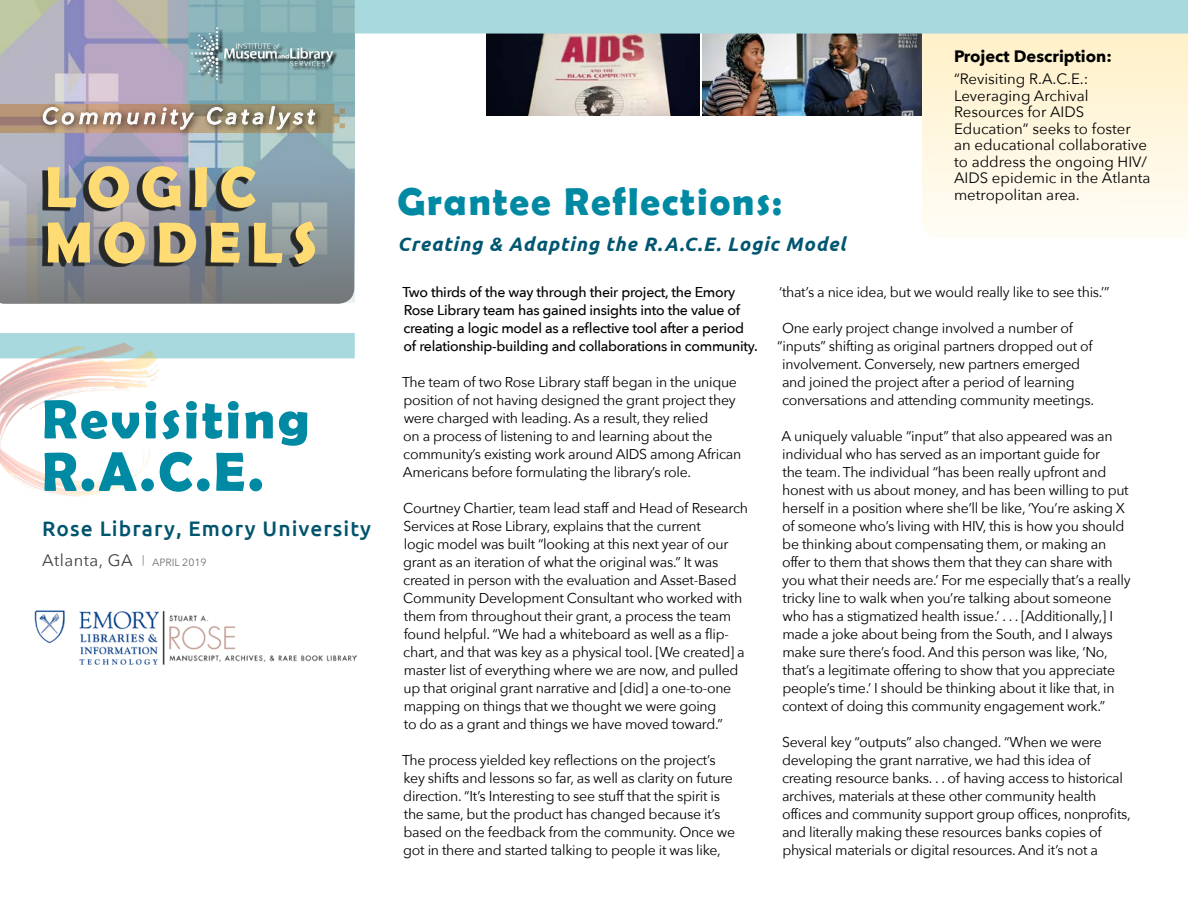
<style>
.page{position:relative;width:1188px;height:918px;background:#fff}
.page>*{position:absolute;margin:0;border:0;box-sizing:border-box;transform-origin:0 0}
.Magazine_Title{font:700 58.05px "Berlin Sans FB Demi";letter-spacing:.175em;color:#ffdb74}
.Magazine_Title-2{font:700 55.5px "Berlin Sans FB Demi";letter-spacing:.05em;color:#0089a3}
.Magazine_Title-3{font:700 39px "Berlin Sans FB Demi";letter-spacing:.05em;color:#0089a3}
.Magazine_Title-4{font:italic 500 22.5px "Avenir Next";letter-spacing:.175em;color:#fff}
.Magazine_Title-5{font:500 21px "Ubuntu";letter-spacing:.05em;color:#00546d}
.Magazine_Title-6{font:italic 700 19.5px "Ubuntu";letter-spacing:.05em;color:#005670}
.Magazine_Title_Sub{font:16.5px "Avenir Next";letter-spacing:.03em;color:#3c3c3b}
.Body_Text_-_Dark_Ora{font:700 16.5px "Avenir Next";color:#000}
.Body_Text_-_Dark_Ora-2{font:15px/16.5px "Avenir Next";color:#000}
.Body_Text_-_Dark_Ora-3{font:14.25px/18px "Avenir Next";letter-spacing:-.02em;color:#000}
.Body_Text_-_Dark_Ora-4{font:500 14.25px/18px "Avenir Next";letter-spacing:-.02em;color:#000}
.s1{font-size:10.5px;color:#70706f}
</style>
<div class="page">
<img style="left:486px;top:34px;width:213px;height:82px">
<img style="left:702px;top:34px;width:220px;height:82px">
<svg style="left:922px;top:34px;width:266px;height:195px;background:#fff6de"></svg>
<img style="left:0;top:0;width:354px;height:303px">
<div style="left:189px;top:0;width:166px;height:105px;background:linear-gradient(to right,#8ab4ba,#87b3b6)"></div>
<img style="left:182px;top:25px;width:158px;height:63px">
<div style="left:38px;top:101px;width:286px;height:37px;background:#000;opacity:.86"></div>
<svg style="left:0;top:104px;width:350px;height:29px;background:#a9947e"></svg>
<div style="left:355px;top:0;width:833px;height:34px;background:#a7d9df"></div>
<div style="left:162px;top:333px;width:193px;height:25px;background:#a7d9df"></div>
<img style="left:0;top:333px;width:162px;height:163px">
<svg style="left:42px;top:169px;width:267px;height:98px;background:#697078"></svg>
<img style="left:34px;top:610px;width:322px;height:55px">
<p class="Magazine_Title-4" style="left:42px;top:97px;width:274px">Community Catalyst</p>
<p class="Magazine_Title" style="left:45px;top:153px;width:212px">LOGIC</p>
<p class="Magazine_Title" style="left:45px;top:209px;width:274px">MODELS</p>
<p class="Magazine_Title-2" style="left:42px;top:387px;width:269px">Revisiting</p>
<p class="Magazine_Title-2" style="left:42px;top:440px;width:223px">R.A.C.E.</p>
<p class="Magazine_Title-5" style="left:42px;top:515px;width:331px">Rose Library, Emory University</p>
<p class="Magazine_Title_Sub" style="left:42px;top:546px;width:166px">Atlanta, GA <span class="s1">| APRIL 2019</span></p>
<p class="Body_Text_-_Dark_Ora" style="left:954px;top:42px;width:159px">Project Description:</p>
<p class="Body_Text_-_Dark_Ora-2" style="left:954px;top:70px;width:198px">“Revisiting R.A.C.E.:<br>Leveraging Archival<br>Resources for AIDS<br>Education” seeks to foster an educational collaborative to address the ongoing HIV/<br>AIDS epidemic in the Atlanta metropolitan area.</p>
<p class="Magazine_Title-3" style="left:398px;top:179px;width:386px">Grantee Reflections:</p>
<p class="Magazine_Title-6" style="left:398px;top:232px;width:450px">Creating &amp; Adapting the R.A.C.E. Logic Model</p>
<p class="Body_Text_-_Dark_Ora-4" style="left:402px;top:283px;width:357px">Two thirds of the way through their project, the Emory Rose Library team has gained insights into the value of creating a logic model as a reflective tool after a period of relationship-building and collaborations in community.</p>
<p class="Body_Text_-_Dark_Ora-3" style="left:402px;top:373px;width:341px">The team of two Rose Library staff began in the unique position of not having designed the grant project they were charged with leading. As a result, they relied<br>on a process of listening to and learning about the community’s existing work around AIDS among African Americans before formulating the library’s role.</p>
<p class="Body_Text_-_Dark_Ora-3" style="left:403px;top:499px;width:346px">Courtney Chartier, team lead staff and Head of Research Services at Rose Library, explains that the current<br>logic model was built “looking at this next year of our grant as an iteration of what the original was.” It was created in person with the evaluation and Asset-Based Community Development Consultant who worked with them from throughout their grant, a process the team found helpful. “We had a whiteboard as well as a flip&shy;chart, and that was key as a physical tool. [We created] a master list of everything where we are now, and pulled up that original grant narrative and [did] a one-to-one mapping on things that we thought we were going<br>to do as a grant and things we have moved toward.”</p>
<p class="Body_Text_-_Dark_Ora-3" style="left:402px;top:751px;width:334px">The process yielded key reflections on the project’s key shifts and lessons so far, as well as clarity on future direction. “It’s Interesting to see stuff that the spirit is the same, but the product has changed because it’s based on the feedback from the community. Once we got in there and started talking to people it was like,</p>
<p class="Body_Text_-_Dark_Ora-3" style="left:779px;top:283px;width:332px">‘that’s a nice idea, but we would really like to see this.’”</p>
<p class="Body_Text_-_Dark_Ora-3" style="left:782px;top:319px;width:293px">One early project change involved a number of</p>
<p class="Body_Text_-_Dark_Ora-3" style="left:777px;top:337px;width:317px">“inputs” shifting as original partners dropped out of</p>
<p class="Body_Text_-_Dark_Ora-3" style="left:782px;top:355px;width:299px">involvement. Conversely, new partners emerged</p>
<p class="Body_Text_-_Dark_Ora-3" style="left:782px;top:373px;width:294px">and joined the project after a period of learning</p>
<p class="Body_Text_-_Dark_Ora-3" style="left:782px;top:391px;width:314px">conversations and attending community meetings.</p>
<p class="Body_Text_-_Dark_Ora-3" style="left:782px;top:427px;width:351px">A uniquely valuable “input” that also appeared was an individual who has served as an important guide for<br>the team. The individual “has been really upfront and honest with us about money, and has been willing to put herself in a position where she’ll be like, ‘You’re asking X of someone who’s living with HIV, this is how you should be thinking about compensating them, or making an offer to them that shows them that they can share with you what their needs are.’ For me especially that’s a really tricky line to walk when you’re talking about someone who has a stigmatized health issue.’ . . . [Additionally,] I made a joke about being from the South, and I always make sure there’s food. And this person was like, ‘No, that’s a legitimate offering to show that you appreciate people’s time.’ I should be thinking about it like that, in context of doing this community engagement work.”</p>
<p class="Body_Text_-_Dark_Ora-3" style="left:782px;top:733px;width:350px">Several key “outputs” also changed. “When we were developing the grant narrative, we had this idea of creating resource banks. . . of having access to historical archives, materials at these other community health offices and community support group offices, nonprofits, and literally making these resources banks copies of physical materials or digital resources. And it’s not a</p>
</div>
